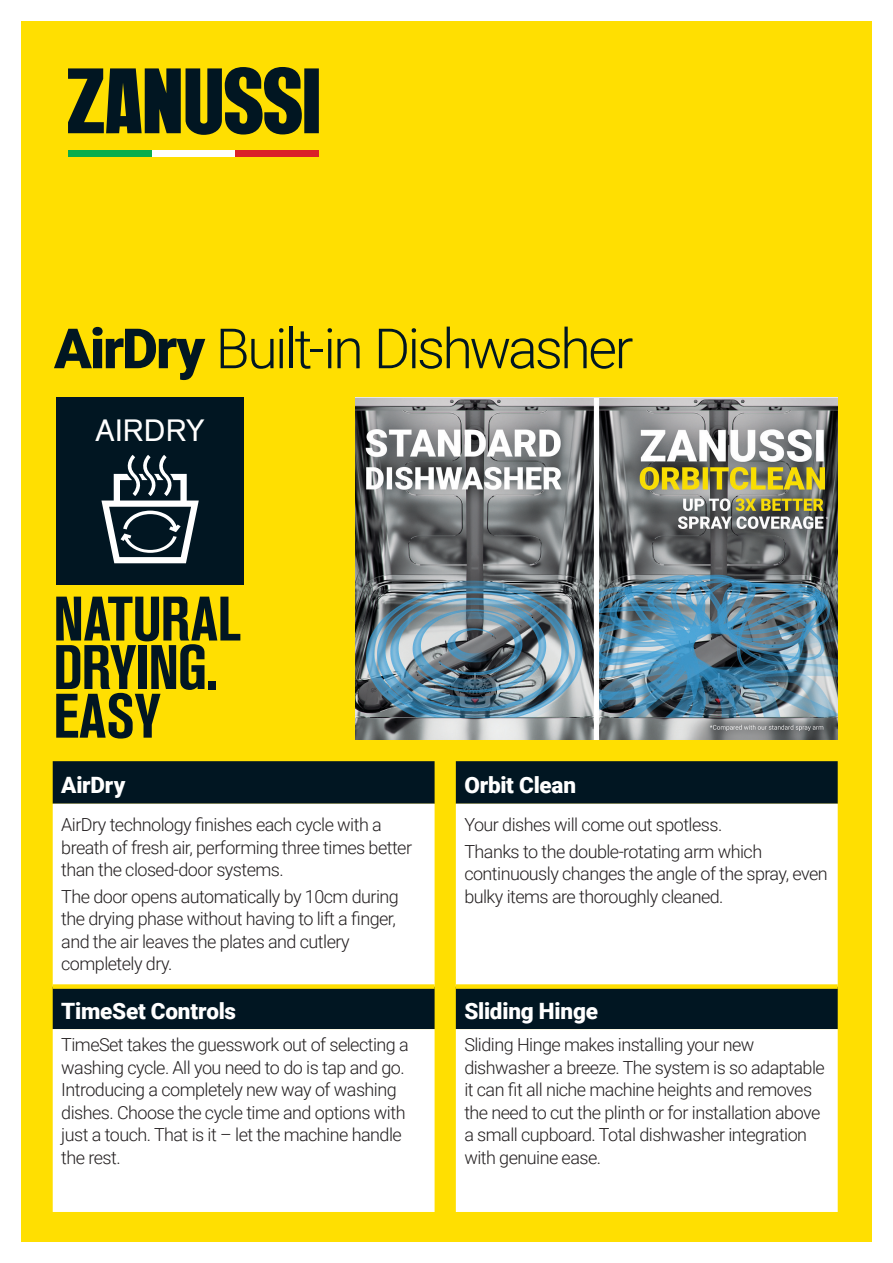
<style>
.page{position:relative;width:893px;height:1263px;background:#fff}
.page>*{position:absolute;margin:0;border:0;box-sizing:border-box;transform-origin:0 0}
.t1{font:700 condensed 62.1px/48.6px "Akzidenz Grotesk Pro";letter-spacing:-.01em;color:#011622}
._01_Section_Title{font:300 55.5px "Roboto";letter-spacing:-.05em;color:#011622}
.t2{font:30.6px "Akzidenz Grotesk Pro";letter-spacing:.015em;color:#fff}
._03_STA{font:900 22.5px "Roboto";letter-spacing:-.01em;color:#fff}
._004_Table_Descripti{font:300 18px/22.5px "Roboto";letter-spacing:-.03em;color:#231f20}
.t3{font:8.1px/10.8px "Akzidenz Grotesk Pro";letter-spacing:.025em;color:#231f20;text-align:right}
.s1{font-weight:900}
</style>
<div class="page">
<div style="left:21px;top:21px;width:851px;height:1221px;background:#ffdf01"></div>
<div style="left:152px;top:150px;width:83px;height:7px;background:#fff"></div>
<div style="left:68px;top:150px;width:84px;height:7px;background:#08ae4c"></div>
<div style="left:235px;top:150px;width:84px;height:7px;background:#da2128"></div>
<svg style="left:68px;top:67px;width:251px;height:68px"></svg>
<img style="left:355px;top:398px;width:483px;height:341px">
<div style="left:53px;top:761px;width:382px;height:43px;background:#011622"></div>
<svg style="left:53px;top:804px;width:382px;height:408px;background:#e5e7e8"></svg>
<div style="left:53px;top:984px;width:382px;height:5px;background:#ffdf01"></div>
<div style="left:456px;top:761px;width:382px;height:43px;background:#011622"></div>
<svg style="left:456px;top:804px;width:382px;height:408px;background:#e5e7e8"></svg>
<div style="left:456px;top:984px;width:382px;height:5px;background:#ffdf01"></div>
<div style="left:56px;top:397px;width:188px;height:188px;background:#011622"></div>
<svg style="left:101px;top:455px;width:98px;height:108px"></svg>
<p class="_01_Section_Title" style="left:54px;top:310px;width:581px"><span class="s1">AirDry</span> Built-in Dishwasher</p>
<p class="t2" style="left:95px;top:410px;width:111px">AIRDRY</p>
<p class="t1" style="left:53px;top:593px;width:189px">NATURAL<br>DRYING.<br>EASY</p>
<p class="_03_STA" style="left:61px;top:769px;width:66px">AirDry</p>
<p class="_004_Table_Descripti" style="left:61px;top:813px;width:352px">AirDry technology finishes each cycle with a breath of fresh air, performing three times better than the closed-door systems.</p>
<p class="_004_Table_Descripti" style="left:61px;top:884px;width:339px">The door opens automatically by 10cm during the drying phase without having to lift a finger, and the air leaves the plates and cutlery completely dry.</p>
<p class="_03_STA" style="left:61px;top:995px;width:176px">TimeSet Controls</p>
<p class="_004_Table_Descripti" style="left:61px;top:1033px;width:349px">TimeSet takes the guesswork out of selecting a washing cycle. All you need to do is tap and go.<br>Introducing a completely new way of washing dishes. Choose the cycle time and options with just a touch. That is it – let the machine handle the rest.</p>
<p class="t3" style="left:157px;top:837px;width:119px">Print as CMYK; 65 x105 mm;<br>Bleed: 3 mm; Material: YupoTako</p>
<p class="_03_STA" style="left:464px;top:769px;width:113px">Orbit Clean</p>
<p class="_004_Table_Descripti" style="left:464px;top:813px;width:259px">Your dishes will come out spotless.</p>
<p class="_004_Table_Descripti" style="left:464px;top:839px;width:365px">Thanks to the double-rotating arm which continuously changes the angle of the spray, even bulky items are thoroughly cleaned.</p>
<p class="_03_STA" style="left:464px;top:995px;width:135px">Sliding Hinge</p>
<p class="_004_Table_Descripti" style="left:464px;top:1033px;width:362px">Sliding Hinge makes installing your new dishwasher a breeze. The system is so adaptable it can fit all niche machine heights and removes the need to cut the plinth or for installation above a small cupboard. Total dishwasher integration with genuine ease.</p>
</div>
